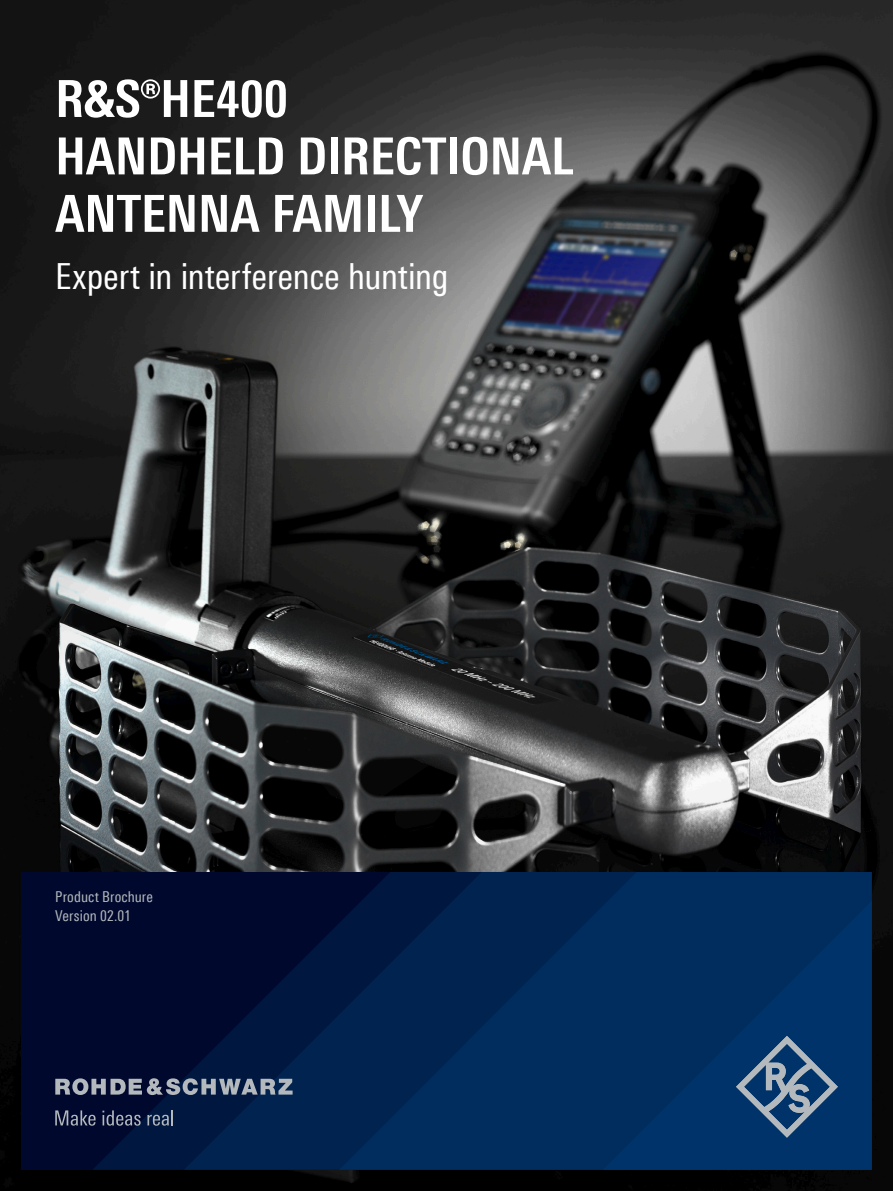
<style>
.page{position:relative;width:893px;height:1191px;background:#fff}
.page>*{position:absolute;margin:0;border:0;box-sizing:border-box;transform-origin:0 0}
.Seiten_Headline_34Pt{font:700 51px/57.4px "Linotype Univers 620 Cn";color:#fff}
.Teaser_24pt_Titel{font:36px "Linotype Univers 420 Cn";letter-spacing:-.005em;color:#fff}
.t1{font:15px/19.2px "Linotype Univers 420 Cn";letter-spacing:.005em;color:#b3b9bc}
</style>
<div class="page">
<img style="left:0;top:0;width:893px;height:1191px">
<div style="left:21px;top:872px;width:851px;height:297px;background:#00082d"></div>
<svg style="left:92px;top:1095px;width:92px;height:74px;fill:#00173f"></svg>
<svg style="left:184px;top:924px;width:155px;height:245px"></svg>
<svg style="left:339px;top:872px;width:533px;height:297px;background:#002554"></svg>
<svg style="left:603px;top:900px;width:269px;height:269px;background:#002e62"></svg>
<svg style="left:736px;top:1035px;width:102px;height:102px;background:#2e557e"></svg>
<svg style="left:55px;top:1078px;width:238px;height:17px"></svg>
<svg style="left:55px;top:1110px;width:41px;height:15px"></svg>
<svg style="left:102px;top:1110px;width:39px;height:15px"></svg>
<svg style="left:147px;top:1110px;width:26px;height:15px"></svg>
<p class="Seiten_Headline_34Pt" style="left:55px;top:70px;width:520px">R&amp;S®HE400<br>HANDHELD DIRECTIONAL<br>ANTENNA FAMILY</p>
<p class="Teaser_24pt_Titel" style="left:55px;top:255px;width:395px">Expert in interference hunting</p>
<p class="t1" style="left:55px;top:886px;width:99px">Product Brochure<br>Version 02.01</p>
</div>
